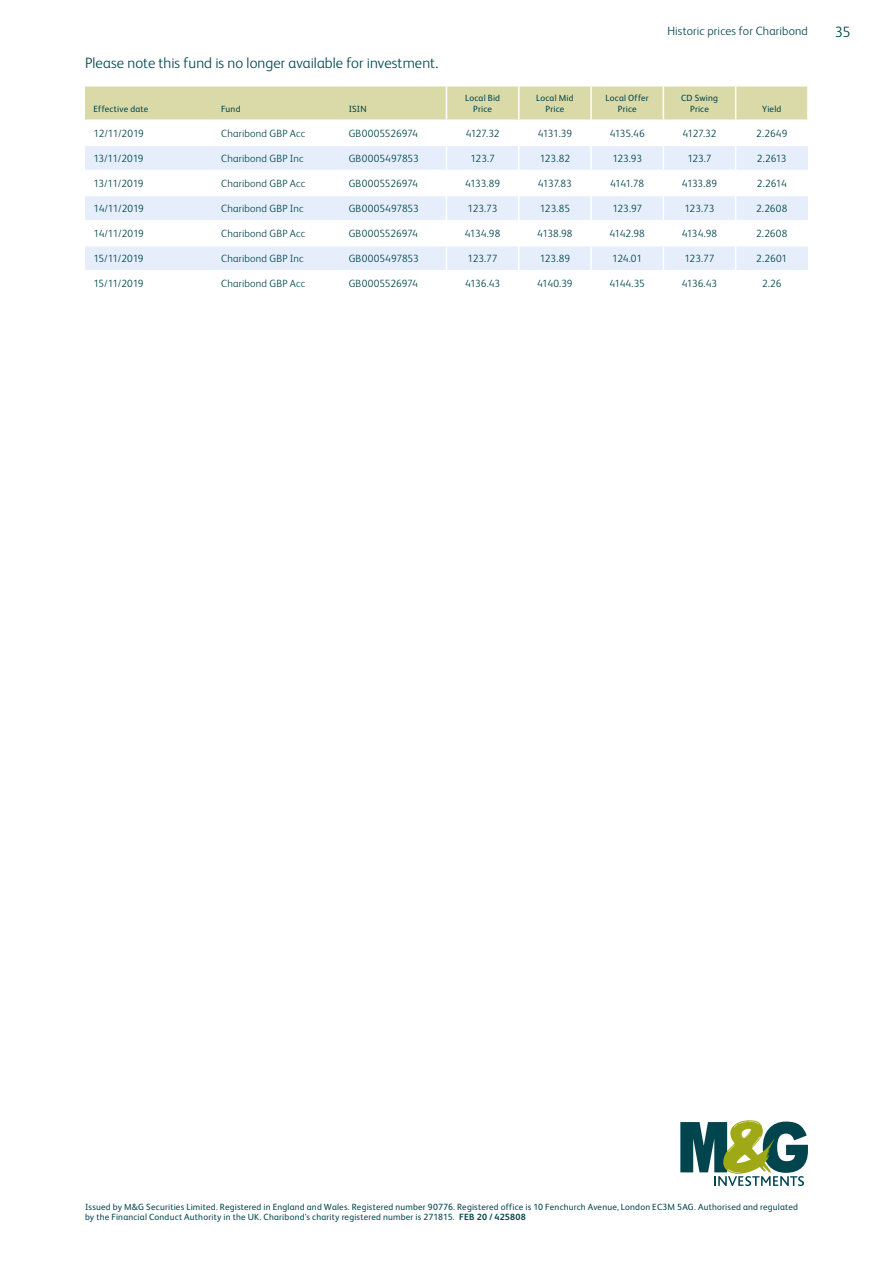
<style>
.page{position:relative;width:893px;height:1263px;background:#fff}
.page>*{position:absolute;margin:0;border:0;box-sizing:border-box;transform-origin:0 0}
.t1{font:300 15px "FS Albert Pro";letter-spacing:.005em;color:#00444d}
.t2{font:300 12px "FS Albert Pro";letter-spacing:.015em;color:#00444d}
.Table_Row__centred{font:300 10.5px "FS Albert Pro";letter-spacing:-.015em;color:#00444d}
.Table_Row__left_colu{font:300 10.5px "FS Albert Pro";letter-spacing:.015em;color:#00444d}
.Table_Row__left_colu-2{font:300 10.5px "FS Albert Pro";letter-spacing:-.005em;color:#00444d}
.Footnote_F1{font:9px/10.5px "FS Albert Pro";letter-spacing:.02em;color:#00444d}
.Table_Header__centre{font:9px/10.5px "FS Albert Pro";letter-spacing:.02em;color:#00444d;text-align:center}
.Footnote_-_Job_Numbe{font:700 9px "FS Albert Pro";letter-spacing:.025em;color:#00444d}
</style>
<div class="page">
<svg style="left:85px;top:86px;width:723px;height:184px"></svg>
<svg style="left:680px;top:1120px;width:128px;height:66px"></svg>
<h2 class="t2" style="left:667px;top:22px;width:142px">Historic prices for Charibond</h2>
<h1 class="t1" style="left:835px;top:22px;width:17px">35</h1>
<h1 class="t1" style="left:85px;top:52px;width:355px">Please note this fund is no longer available for investment.</h1>
<p class="Table_Header__centre" style="left:94px;top:103px;width:56px">Effective date</p>
<p class="Table_Header__centre" style="left:221px;top:103px;width:21px">Fund</p>
<p class="Table_Header__centre" style="left:349px;top:103px;width:19px">ISIN</p>
<p class="Table_Header__centre" style="left:465px;top:92px;width:37px">Local Bid<br>Price</p>
<p class="Table_Header__centre" style="left:536px;top:92px;width:39px">Local Mid<br>Price</p>
<p class="Table_Header__centre" style="left:606px;top:92px;width:45px">Local Offer<br>Price</p>
<p class="Table_Header__centre" style="left:681px;top:92px;width:38px">CD Swing<br>Price</p>
<p class="Table_Header__centre" style="left:762px;top:103px;width:21px">Yield</p>
<p class="Table_Row__left_colu" style="left:94px;top:126px;width:52px">12/11/2019</p>
<p class="Table_Row__left_colu" style="left:221px;top:126px;width:86px">Charibond GBP Acc</p>
<p class="Table_Row__left_colu-2" style="left:349px;top:126px;width:71px">GB0005526974</p>
<p class="Table_Row__centred" style="left:466px;top:126px;width:35px">4127.32</p>
<p class="Table_Row__centred" style="left:538px;top:126px;width:36px">4131.39</p>
<p class="Table_Row__centred" style="left:610px;top:126px;width:36px">4135.46</p>
<p class="Table_Row__centred" style="left:682px;top:126px;width:35px">4127.32</p>
<p class="Table_Row__centred" style="left:756px;top:126px;width:33px">2.2649</p>
<p class="Table_Row__left_colu" style="left:94px;top:151px;width:52px">13/11/2019</p>
<p class="Table_Row__left_colu" style="left:221px;top:151px;width:84px">Charibond GBP Inc</p>
<p class="Table_Row__left_colu" style="left:349px;top:151px;width:72px">GB0005497853</p>
<p class="Table_Row__centred" style="left:470px;top:151px;width:26px">123.7</p>
<p class="Table_Row__centred" style="left:540px;top:151px;width:32px">123.82</p>
<p class="Table_Row__centred" style="left:612px;top:151px;width:31px">123.93</p>
<p class="Table_Row__centred" style="left:687px;top:151px;width:26px">123.7</p>
<p class="Table_Row__centred" style="left:757px;top:151px;width:31px">2.2613</p>
<p class="Table_Row__left_colu" style="left:94px;top:176px;width:52px">13/11/2019</p>
<p class="Table_Row__left_colu" style="left:221px;top:176px;width:86px">Charibond GBP Acc</p>
<p class="Table_Row__left_colu-2" style="left:349px;top:176px;width:71px">GB0005526974</p>
<p class="Table_Row__centred" style="left:465px;top:176px;width:37px">4133.89</p>
<p class="Table_Row__centred" style="left:538px;top:176px;width:35px">4137.83</p>
<p class="Table_Row__centred" style="left:610px;top:176px;width:36px">4141.78</p>
<p class="Table_Row__centred" style="left:682px;top:176px;width:37px">4133.89</p>
<p class="Table_Row__centred" style="left:757px;top:176px;width:31px">2.2614</p>
<p class="Table_Row__left_colu" style="left:94px;top:201px;width:52px">14/11/2019</p>
<p class="Table_Row__left_colu" style="left:221px;top:201px;width:84px">Charibond GBP Inc</p>
<p class="Table_Row__left_colu" style="left:349px;top:201px;width:72px">GB0005497853</p>
<p class="Table_Row__centred" style="left:468px;top:201px;width:32px">123.73</p>
<p class="Table_Row__centred" style="left:540px;top:201px;width:32px">123.85</p>
<p class="Table_Row__centred" style="left:612px;top:201px;width:31px">123.97</p>
<p class="Table_Row__centred" style="left:684px;top:201px;width:32px">123.73</p>
<p class="Table_Row__centred" style="left:756px;top:201px;width:33px">2.2608</p>
<p class="Table_Row__left_colu" style="left:94px;top:226px;width:52px">14/11/2019</p>
<p class="Table_Row__left_colu" style="left:221px;top:226px;width:86px">Charibond GBP Acc</p>
<p class="Table_Row__left_colu-2" style="left:349px;top:226px;width:71px">GB0005526974</p>
<p class="Table_Row__centred" style="left:465px;top:226px;width:37px">4134.98</p>
<p class="Table_Row__centred" style="left:537px;top:226px;width:37px">4138.98</p>
<p class="Table_Row__centred" style="left:610px;top:226px;width:37px">4142.98</p>
<p class="Table_Row__centred" style="left:682px;top:226px;width:37px">4134.98</p>
<p class="Table_Row__centred" style="left:756px;top:226px;width:33px">2.2608</p>
<p class="Table_Row__left_colu" style="left:94px;top:251px;width:52px">15/11/2019</p>
<p class="Table_Row__left_colu" style="left:221px;top:251px;width:84px">Charibond GBP Inc</p>
<p class="Table_Row__left_colu" style="left:349px;top:251px;width:72px">GB0005497853</p>
<p class="Table_Row__centred" style="left:468px;top:251px;width:31px">123.77</p>
<p class="Table_Row__centred" style="left:540px;top:251px;width:32px">123.89</p>
<p class="Table_Row__centred" style="left:612px;top:251px;width:31px">124.01</p>
<p class="Table_Row__centred" style="left:684px;top:251px;width:31px">123.77</p>
<p class="Table_Row__centred" style="left:756px;top:251px;width:32px">2.2601</p>
<p class="Table_Row__left_colu" style="left:94px;top:277px;width:52px">15/11/2019</p>
<p class="Table_Row__left_colu" style="left:221px;top:277px;width:86px">Charibond GBP Acc</p>
<p class="Table_Row__left_colu-2" style="left:349px;top:277px;width:71px">GB0005526974</p>
<p class="Table_Row__centred" style="left:465px;top:277px;width:37px">4136.43</p>
<p class="Table_Row__centred" style="left:537px;top:277px;width:37px">4140.39</p>
<p class="Table_Row__centred" style="left:609px;top:277px;width:37px">4144.35</p>
<p class="Table_Row__centred" style="left:682px;top:277px;width:37px">4136.43</p>
<p class="Table_Row__centred" style="left:762px;top:277px;width:21px">2.26</p>
<p class="Footnote_F1" style="left:85px;top:1201px;width:714px">Issued by M&amp;G Securities Limited. Registered in England and Wales. Registered number 90776. Registered office is 10 Fenchurch Avenue, London EC3M 5AG. Authorised and regulated by the Financial Conduct Authority in the UK. Charibond’s charity registered number is 271815.</p>
<p class="Footnote_-_Job_Numbe" style="left:459px;top:1211px;width:68px">FEB 20 / 425808</p>
</div>
